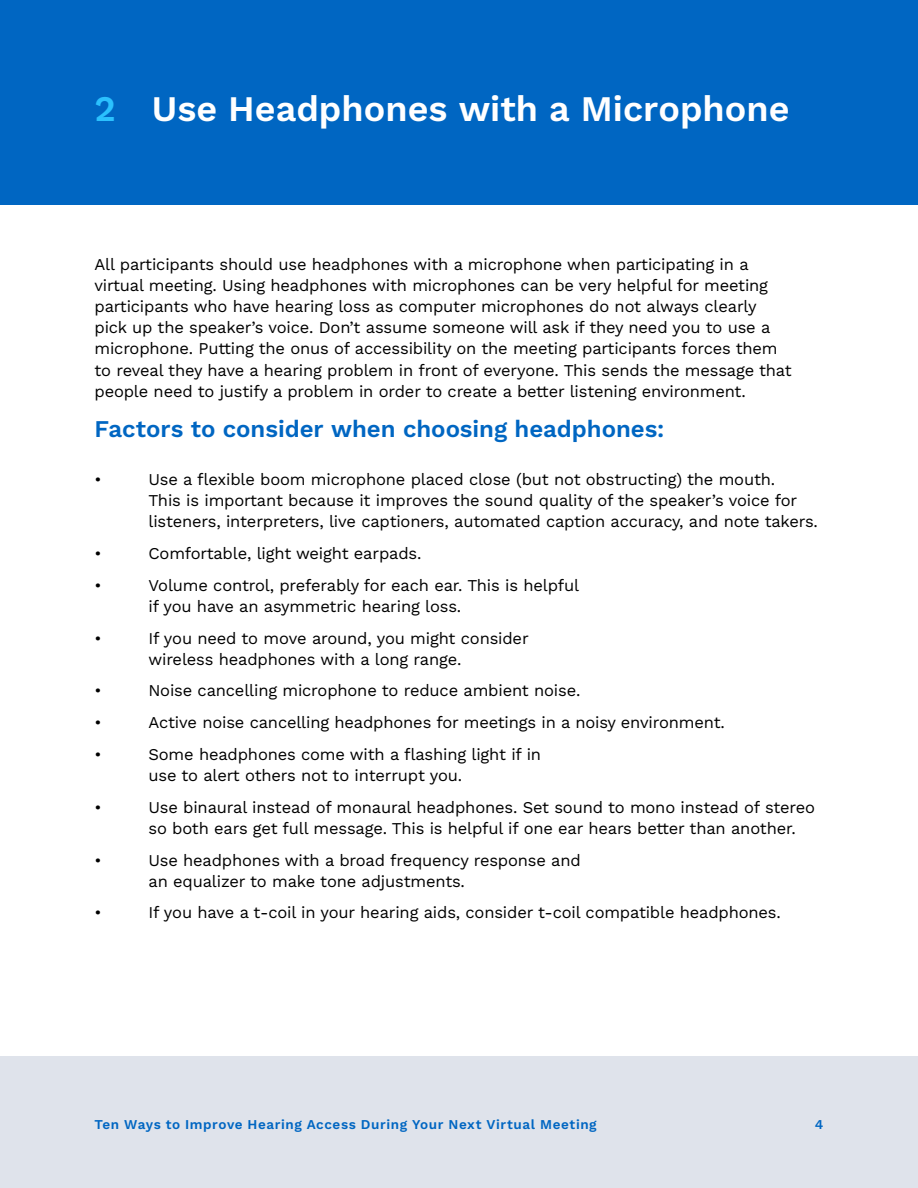
<style>
.page{position:relative;width:918px;height:1188px;background:#fff}
.page>*{position:absolute;margin:0;border:0;box-sizing:border-box;transform-origin:0 0}
.t1{font:600 36px "Work Sans";color:#fff}
.t2{font:600 24px "Work Sans";color:#0066c2}
.t3{font:16.5px/21px "Work Sans";letter-spacing:-.01em;color:#000}
.t4{font:600 13.5px "Work Sans";letter-spacing:.04em;color:#0066c2}
.s1{color:#2bc1fe}
</style>
<div class="page">
<div style="left:0;top:1056px;width:918px;height:132px;background:#dfe3eb"></div>
<div style="left:0;top:0;width:918px;height:204px;background:#0066c2"></div>
<h1 class="t1" style="left:94px;top:82px;width:697px"><span class="s1">2</span> Use Headphones with a Microphone</h1>
<p class="t3" style="left:94px;top:254px;width:699px">All participants should use headphones with a microphone when participating in a virtual meeting. Using headphones with microphones can be very helpful for meeting participants who have hearing loss as computer microphones do not always clearly pick up the speaker’s voice. Don’t assume someone will ask if they need you to use a microphone. Putting the onus of accessibility on the meeting participants forces them to reveal they have a hearing problem in front of everyone. This sends the message that people need to justify a problem in order to create a better listening environment.</p>
<h2 class="t2" style="left:94px;top:411px;width:572px">Factors to consider when choosing headphones:</h2>
<p class="t3" style="left:94px;top:468px;width:9px">•</p>
<p class="t3" style="left:149px;top:468px;width:671px">Use a flexible boom microphone placed close (but not obstructing) the mouth.<br>This is important because it improves the sound quality of the speaker’s voice for listeners, interpreters, live captioners, automated caption accuracy, and note takers.</p>
<p class="t3" style="left:94px;top:542px;width:9px">•</p>
<p class="t3" style="left:149px;top:542px;width:275px">Comfortable, light weight earpads.</p>
<p class="t3" style="left:94px;top:574px;width:9px">•</p>
<p class="t3" style="left:149px;top:574px;width:432px">Volume control, preferably for each ear. This is helpful if you have an asymmetric hearing loss.</p>
<p class="t3" style="left:94px;top:627px;width:9px">•</p>
<p class="t3" style="left:149px;top:627px;width:382px">If you need to move around, you might consider wireless headphones with a long range.</p>
<p class="t3" style="left:94px;top:680px;width:9px">•</p>
<p class="t3" style="left:149px;top:680px;width:433px">Noise cancelling microphone to reduce ambient noise.</p>
<p class="t3" style="left:94px;top:711px;width:9px">•</p>
<p class="t3" style="left:149px;top:711px;width:578px">Active noise cancelling headphones for meetings in a noisy environment.</p>
<p class="t3" style="left:94px;top:743px;width:9px">•</p>
<p class="t3" style="left:149px;top:743px;width:394px">Some headphones come with a flashing light if in use to alert others not to interrupt you.</p>
<p class="t3" style="left:94px;top:796px;width:9px">•</p>
<p class="t3" style="left:149px;top:796px;width:668px">Use binaural instead of monaural headphones. Set sound to mono instead of stereo so both ears get full message. This is helpful if one ear hears better than another.</p>
<p class="t3" style="left:94px;top:849px;width:9px">•</p>
<p class="t3" style="left:149px;top:849px;width:434px">Use headphones with a broad frequency response and an equalizer to make tone adjustments.</p>
<p class="t3" style="left:94px;top:902px;width:9px">•</p>
<p class="t3" style="left:149px;top:902px;width:634px">If you have a t-coil in your hearing aids, consider t-coil compatible headphones.</p>
<p class="t4" style="left:94px;top:1115px;width:504px">Ten Ways to Improve Hearing Access During Your Next Virtual Meeting</p>
<p class="t4" style="left:815px;top:1115px;width:10px">4</p>
</div>
